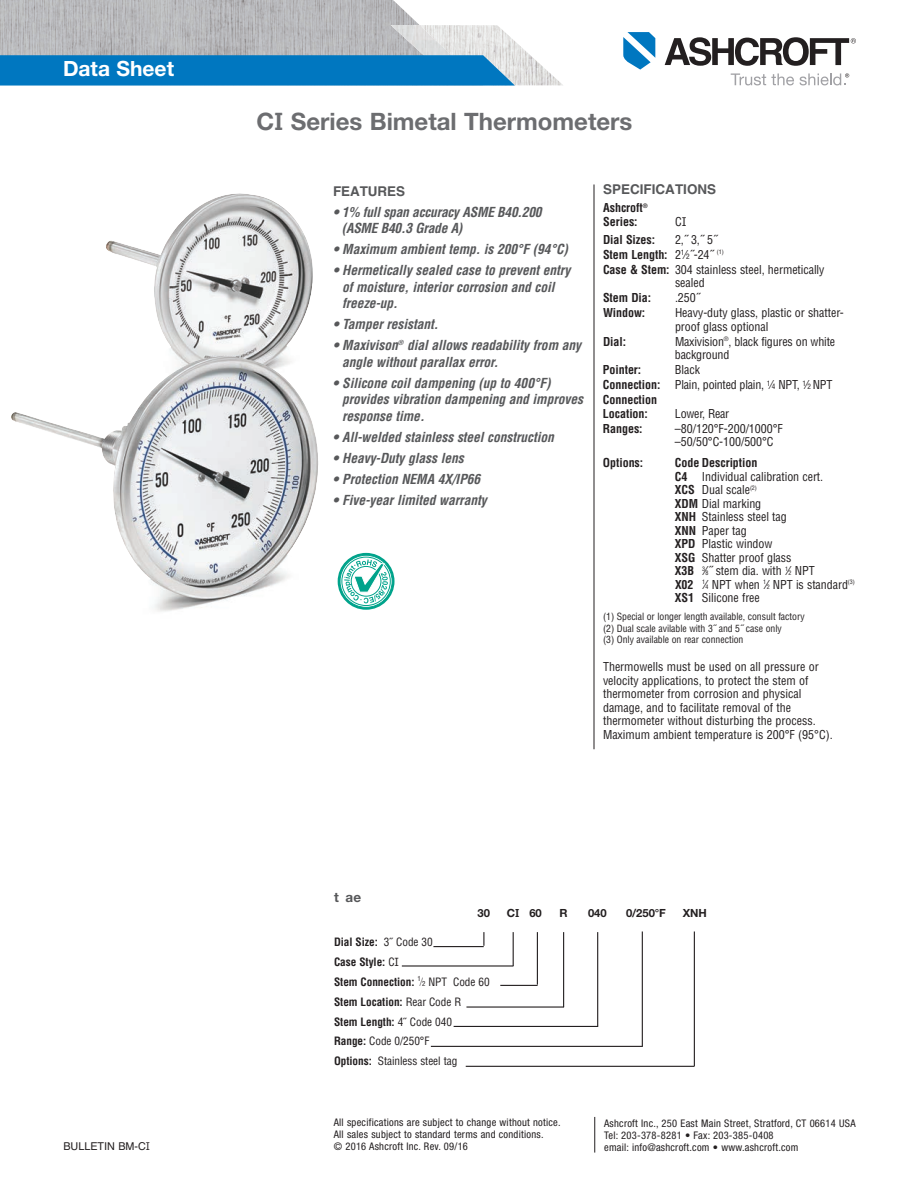
<style>
.page{position:relative;width:918px;height:1188px;background:#fff}
.page>*{position:absolute;margin:0;border:0;box-sizing:border-box;transform-origin:0 0}
.t1{font:700 24px "Helvetica Neue";color:#6c6d70}
.t2{font:700 21px "Helvetica Neue LT Pro";color:#fff}
.t3{font:italic 700 condensed 13.5px/16.5px "Helvetica";letter-spacing:-.005em;color:#57585a}
.t4{font:700 13.5px "Helvetica";color:#57585a}
.t5{font:700 13.5px "Helvetica Neue LT Pro";color:#57585a}
.t6{font:condensed 12px/13.5px "Helvetica";letter-spacing:-.005em;color:#231f20}
.t7{font:700 condensed 12px/13.5px "Helvetica";letter-spacing:-.005em;color:#231f20}
.t8{font:700 condensed 11.25px/20px "Helvetica";letter-spacing:-.005em;color:#231f20}
.t9{font:700 11.25px "Helvetica Neue";letter-spacing:-.005em;color:#231f20}
.t10{font:10.8px "Helvetica";color:#231f20}
.t11{font:condensed 10.5px/12px "Helvetica Neue";letter-spacing:.025em;color:#231f20}
.t12{font:condensed 9.75px/12px "Helvetica";letter-spacing:-.005em;color:#231f20}
.s1{font-family:"Officina Serif";font-size:25.2px}
.s2{font-family:"Officina Sans";font-stretch:normal;font-size:12.75px}
.s3{font-weight:700}
.s4{font-size:7.2px}
.s5{font-size:6px}
.s6{font-family:"Officina Sans";font-size:11.7px}
.s7{font-weight:400}
.s8{font-weight:400;font-stretch:normal}
.s9{font-family:"Officina Sans";font-weight:400;font-stretch:normal;font-size:12px}
.s10{font-weight:400;font-size:6.75px}
.s11{font-family:"Officina Sans";font-size:11.25px}
</style>
<div class="page">
<img style="left:0;top:0;width:419px;height:25px">
<svg style="left:731px;top:73px;width:63px;height:12px"></svg>
<svg style="left:623px;top:32px;width:32px;height:38px"></svg>
<svg style="left:665px;top:37px;width:191px;height:29px"></svg>
<svg style="left:0;top:25px;width:563px;height:61px;background:#70a5c6"></svg>
<svg style="left:800px;top:73px;width:49px;height:12px"></svg>
<hr style="left:594px;top:184px;width:1px;height:565px;background:#231f20">
<hr style="left:433px;top:946px;width:51px;height:1px;background:#231f20">
<hr style="left:402px;top:965px;width:111px;height:2px;background:#231f20">
<hr style="left:466px;top:1006px;width:98px;height:2px;background:#231f20">
<hr style="left:500px;top:985px;width:38px;height:1px;background:#231f20">
<hr style="left:454px;top:1026px;width:144px;height:1px;background:#231f20">
<svg style="left:483px;top:932px;width:1px;height:14px"></svg>
<hr style="left:513px;top:932px;width:1px;height:34px;background:#231f20">
<hr style="left:537px;top:932px;width:1px;height:53px;background:#231f20">
<hr style="left:563px;top:932px;width:1px;height:75px;background:#231f20">
<hr style="left:597px;top:932px;width:1px;height:94px;background:#231f20">
<hr style="left:431px;top:1046px;width:212px;height:1px;background:#231f20">
<hr style="left:642px;top:932px;width:1px;height:114px;background:#231f20">
<hr style="left:466px;top:1066px;width:229px;height:1px;background:#231f20">
<hr style="left:694px;top:931px;width:1px;height:135px;background:#231f20">
<hr style="left:594px;top:1117px;width:1px;height:36px;background:#231f20">
<svg style="left:338px;top:553px;width:57px;height:57px"></svg>
<svg style="left:340px;top:555px;width:52px;height:52px"></svg>
<div style="left:340px;top:555px;width:52px;height:53px;border:1px solid #00a38b;border-radius:50%"></div>
<div style="left:341px;top:557px;width:50px;height:49px;border:1px solid #00a38b;border-radius:50%"></div>
<svg style="left:344px;top:559px;width:44px;height:44px"></svg>
<img style="left:106px;top:193px;width:207px;height:163px">
<img style="left:11px;top:356px;width:307px;height:256px">
<h2 class="t2" style="left:63px;top:61px;width:113px">Data Sheet</h2>
<h1 class="t1" style="left:256px;top:113px;width:378px">C<span class="s1">I</span> Series Bimetal Thermometers</h1>
<p class="t4" style="left:333px;top:186px;width:74px">FEATURES</p>
<p class="t3" style="left:342px;top:204px;width:201px;text-indent:-9px">• 1% full span accuracy ASME B40.200 (ASME B40.3 Grade A)</p>
<p class="t3" style="left:333px;top:241px;width:236px">• Maximum ambient temp. is 200°F (94°C)</p>
<p class="t3" style="left:342px;top:262px;width:230px;text-indent:-9px">• Hermetically sealed case to prevent entry of moisture, interior corrosion and coil freeze-up.</p>
<p class="t3" style="left:333px;top:316px;width:107px">• Tamper resistant.</p>
<p class="t3" style="left:342px;top:337px;width:240px;text-indent:-9px">• Maxivison<sup>®</sup> dial allows readability from any angle without parallax error.</p>
<p class="t3" style="left:342px;top:375px;width:242px;text-indent:-9px">• Silicone coil dampening (up to 400°F) provides vibration dampening and improves response time.</p>
<p class="t3" style="left:333px;top:429px;width:223px">• All-welded stainless steel construction</p>
<p class="t3" style="left:333px;top:450px;width:132px">• Heavy-Duty glass lens</p>
<p class="t3" style="left:333px;top:471px;width:149px">• Protection NEMA 4X/IP66</p>
<p class="t3" style="left:333px;top:492px;width:155px">• Five-year limited warranty</p>
<p class="t4" style="left:603px;top:184px;width:115px">SPECIFICATIONS</p>
<p class="t7" style="left:603px;top:201px;width:46px">Ashcroft<sup>®<br></sup>Series:</p>
<p class="t6" style="left:675px;top:215px;width:13px">C<span class="s2">I</span></p>
<p class="t7" style="left:603px;top:233px;width:54px">Dial Sizes:</p>
<p class="t6" style="left:603px;top:232px;width:223px;line-height:15px;text-indent:72px">2,˝ 3,˝ 5˝<br><span class="s3">Stem Length:</span> 2<sup>1</sup>⁄<span class="s4">2</span>˝-24˝ <sup>(1)<br></sup><span class="s3">Case &amp; Stem:</span> 304 stainless steel, hermetically</p>
<p class="t6" style="left:675px;top:276px;width:31px">sealed</p>
<p class="t7" style="left:603px;top:291px;width:50px">Stem Dia:</p>
<p class="t6" style="left:675px;top:291px;width:26px">.250˝</p>
<p class="t7" style="left:603px;top:306px;width:44px">Window:</p>
<p class="t6" style="left:675px;top:306px;width:170px">Heavy-duty glass, plastic or shatter&shy;proof glass optional</p>
<p class="t7" style="left:603px;top:335px;width:25px">Dial:</p>
<p class="t6" style="left:675px;top:335px;width:162px">Maxivision<sup>®</sup>, black figures on white background</p>
<p class="t7" style="left:603px;top:363px;width:40px">Pointer:</p>
<p class="t6" style="left:603px;top:363px;width:231px;line-height:15px;text-indent:72px">Black<br><span class="s3">Connection:</span> Plain, pointed plain, <sup>1</sup>⁄<span class="s4">4</span> NPT, <sup>1</sup>⁄<span class="s4">2</span> NPT<br><span class="s3">Connection</span></p>
<p class="t7" style="left:603px;top:407px;width:46px">Location:</p>
<p class="t6" style="left:675px;top:407px;width:56px">Lower, Rear</p>
<p class="t7" style="left:603px;top:422px;width:41px">Ranges:</p>
<p class="t6" style="left:675px;top:422px;width:109px">–80/120°F-200/1000°F –50/50°C-100/500°C</p>
<p class="t7" style="left:603px;top:456px;width:42px">Options:</p>
<p class="t6" style="left:675px;top:456px;width:181px"><span class="s3">Code Description<br>C4</span> Individual calibration cert.<br><span class="s3">XCS</span> Dual scale<sup>(2)<br></sup><span class="s3">XDM</span> Dial marking<br><span class="s3">XNH</span> Stainless steel tag<br><span class="s3">XNN</span> Paper tag<br><span class="s3">XPD</span> Plastic window<br><span class="s3">XSG</span> Shatter proof glass<br><span class="s3">X3B</span> <sup>3</sup>⁄<span class="s5">8</span>˝ stem dia. with <sup>1</sup>⁄<span class="s5">2</span> NPT<br><span class="s3">X02</span> <sup>1</sup>⁄<span class="s5">4</span> NPT when <sup>1</sup>⁄<span class="s5">2</span> NPT is standard<sup>(3)<br></sup><span class="s3">XS1</span> Silicone free</p>
<p class="t12" style="left:603px;top:611px;width:203px">(1) Special or longer length available, consult factory (2) Dual scale avilable with 3˝ and 5˝ case only</p>
<p class="t12" style="left:603px;top:633px;width:142px">(3) Only available on rear connection</p>
<p class="t6" style="left:603px;top:660px;width:231px">Thermowells must be used on all pressure or velocity applications, to protect the stem of thermometer from corrosion and physical damage, and to facilitate removal of the thermometer without disturbing the process.<br>Maximum ambient temperature is 200°F (95°C).</p>
<p class="t5" style="left:334px;top:892px;width:28px">t ae</p>
<p class="t9" style="left:478px;top:909px;width:14px">30</p>
<p class="t9" style="left:507px;top:909px;width:36px">C<span class="s6">I</span> 60</p>
<p class="t9" style="left:560px;top:909px;width:10px">R</p>
<p class="t9" style="left:588px;top:909px;width:20px">040</p>
<p class="t9" style="left:626px;top:909px;width:41px">0/250°F</p>
<p class="t9" style="left:683px;top:909px;width:26px">XNH</p>
<p class="t8" style="left:334px;top:932px;width:157px">Dial Size: <span class="s7">3</span><span class="s8">˝</span> <span class="s7">Code 30<br></span>Case Style: <span class="s7">C</span><span class="s9">I<br></span>Stem Connection: <sup>1</sup><span class="s7">⁄</span><span class="s10">2</span> <span class="s7">NPT Code 60<br></span>Stem Location: <span class="s7">Rear Code R<br></span>Stem Length: <span class="s7">4</span><span class="s8">˝</span> <span class="s7">Code 040<br></span>Range: <span class="s7">Code 0/250°F<br></span>Options: <span class="s7">Stainless steel tag</span></p>
<p class="t11" style="left:334px;top:1117px;width:228px">All specifications are subject to change without notice.<br>All sales subject to standard terms and conditions.</p>
<p class="t10" style="left:63px;top:1140px;width:88px">BULLETIN BM-C<span class="s11">I</span></p>
<p class="t11" style="left:334px;top:1141px;width:136px">© 2016 Ashcroft Inc. Rev. 09/16</p>
<p class="t11" style="left:604px;top:1118px;width:253px">Ashcroft Inc., 250 East Main Street, Stratford, CT 06614 USA<br>Tel: 203-378-8281 • Fax: 203-385-0408<br>email: info@ashcroft.com • www.ashcroft.com</p>
</div>
